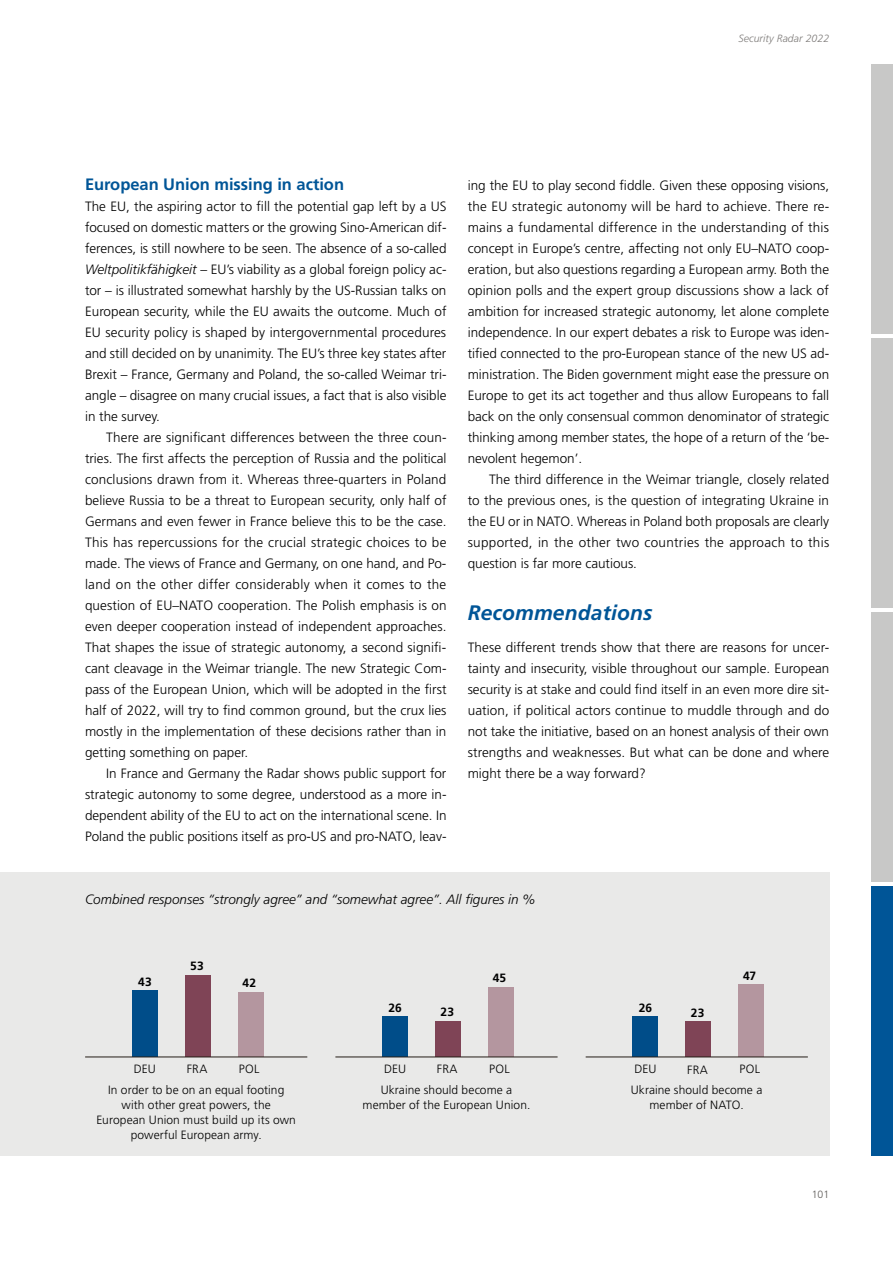
<style>
.page{position:relative;width:893px;height:1263px;background:#fff}
.page>*{position:absolute;margin:0;border:0;box-sizing:border-box;transform-origin:0 0}
.t1{font:italic 700 21px "Frutiger";letter-spacing:.01em;color:#005597}
.t2{font:700 16.5px "Frutiger";color:#005597}
.t3{font:300 13.5px/21px "Frutiger";color:#000;text-align:justify}
.t4{font:italic 300 13.5px "Frutiger";color:#000}
.t5{font:300 12px/15px "Frutiger";letter-spacing:.005em;color:#000;text-align:center}
.t6{font:700 12px "Frutiger";letter-spacing:.015em;color:#000}
.t7{font:italic 300 10.5px "Frutiger";letter-spacing:.005em;color:#7f7c7a}
.t8{font:300 10.5px "Frutiger";color:#605d5a}
.s1{font-style:italic}
</style>
<div class="page">
<div style="left:0;top:872px;width:829px;height:284px;background:#e9e9e8"></div>
<div style="left:238px;top:992px;width:25px;height:65px;background:#b4969f"></div>
<div style="left:185px;top:975px;width:26px;height:82px;background:#7f4456"></div>
<div style="left:132px;top:991px;width:26px;height:66px;background:#004d89"></div>
<div style="left:488px;top:988px;width:26px;height:69px;background:#b4969f"></div>
<div style="left:435px;top:1021px;width:26px;height:36px;background:#7f4456"></div>
<div style="left:382px;top:1017px;width:26px;height:40px;background:#004d89"></div>
<div style="left:738px;top:984px;width:26px;height:73px;background:#b4969f"></div>
<div style="left:685px;top:1022px;width:26px;height:35px;background:#7f4456"></div>
<div style="left:632px;top:1017px;width:26px;height:40px;background:#004d89"></div>
<hr style="left:85px;top:1057px;width:222px;height:1px;background:#29211a">
<hr style="left:335px;top:1057px;width:223px;height:1px;background:#29211a">
<hr style="left:586px;top:1057px;width:222px;height:1px;background:#29211a">
<div style="left:872px;top:64px;width:21px;height:270px;background:#c8c8c7"></div>
<div style="left:872px;top:338px;width:21px;height:270px;background:#c8c8c7"></div>
<div style="left:872px;top:612px;width:21px;height:270px;background:#c8c8c7"></div>
<div style="left:872px;top:886px;width:21px;height:270px;background:#005597"></div>
<p class="t7" style="left:738px;top:33px;width:92px">Security Radar 2022</p>
<p class="t2" style="left:85px;top:174px;width:261px">European Union missing in action</p>
<p class="t3" style="left:85px;top:196px;width:363px">The EU, the aspiring actor to fill the potential gap left by a US focused on domestic matters or the growing Sino-American dif&shy;ferences, is still nowhere to be seen. The absence of a so-called <span class="s1">Weltpolitikfähigkeit</span> – EU’s viability as a global foreign policy ac&shy;tor – is illustrated somewhat harshly by the US-Russian talks on European security, while the EU awaits the outcome. Much of EU security policy is shaped by intergovernmental procedures and still decided on by unanimity. The EU’s three key states after Brexit – France, Germany and Poland, the so-called Weimar tri&shy;angle – disagree on many crucial issues, a fact that is also visible in the survey.</p>
<p class="t3" style="left:85px;top:427px;width:363px;text-indent:21px">There are significant differences between the three coun&shy;tries. The first affects the perception of Russia and the political conclusions drawn from it. Whereas three-quarters in Poland believe Russia to be a threat to European security, only half of Germans and even fewer in France believe this to be the case.<br>This has repercussions for the crucial strategic choices to be made. The views of France and Germany, on one hand, and Po&shy;land on the other differ considerably when it comes to the question of EU–NATO cooperation. The Polish emphasis is on even deeper cooperation instead of independent approaches.<br>That shapes the issue of strategic autonomy, a second signifi&shy;cant cleavage in the Weimar triangle. The new Strategic Com&shy;pass of the European Union, which will be adopted in the first half of 2022, will try to find common ground, but the crux lies mostly in the implementation of these decisions rather than in getting something on paper.</p>
<p class="t3" style="left:85px;top:763px;width:363px;text-indent:21px">In France and Germany the Radar shows public support for strategic autonomy to some degree, understood as a more in&shy;dependent ability of the EU to act on the international scene. In Poland the public positions itself as pro-US and pro-NATO, leav-</p>
<p class="t3" style="left:468px;top:175px;width:363px">ing the EU to play second fiddle. Given these opposing visions, the EU strategic autonomy will be hard to achieve. There re&shy;mains a fundamental difference in the understanding of this concept in Europe’s centre, affecting not only EU–NATO coop&shy;eration, but also questions regarding a European army. Both the opinion polls and the expert group discussions show a lack of ambition for increased strategic autonomy, let alone complete independence. In our expert debates a risk to Europe was iden&shy;tified connected to the pro-European stance of the new US ad&shy;ministration. The Biden government might ease the pressure on Europe to get its act together and thus allow Europeans to fall back on the only consensual common denominator of strategic thinking among member states, the hope of a return of the ‘be&shy;nevolent hegemon’.</p>
<p class="t3" style="left:468px;top:469px;width:363px;text-indent:21px">The third difference in the Weimar triangle, closely related to the previous ones, is the question of integrating Ukraine in the EU or in NATO. Whereas in Poland both proposals are clearly supported, in the other two countries the approach to this question is far more cautious.</p>
<h1 class="t1" style="left:468px;top:601px;width:186px">Recommendations</h1>
<p class="t3" style="left:468px;top:637px;width:363px">These different trends show that there are reasons for uncer&shy;tainty and insecurity, visible throughout our sample. European security is at stake and could find itself in an even more dire sit&shy;uation, if political actors continue to muddle through and do not take the initiative, based on an honest analysis of their own strengths and weaknesses. But what can be done and where might there be a way forward?</p>
<p class="t4" style="left:85px;top:891px;width:452px">Combined responses “strongly agree” and “somewhat agree”. All figures in %</p>
<p class="t6" style="left:190px;top:959px;width:15px">53</p>
<p class="t6" style="left:138px;top:974px;width:15px">43</p>
<p class="t6" style="left:493px;top:970px;width:15px">45</p>
<p class="t6" style="left:440px;top:1005px;width:15px">23</p>
<p class="t6" style="left:242px;top:976px;width:15px">42</p>
<p class="t6" style="left:388px;top:1000px;width:15px">26</p>
<p class="t6" style="left:639px;top:1001px;width:15px">26</p>
<p class="t6" style="left:691px;top:1005px;width:15px">23</p>
<p class="t6" style="left:743px;top:968px;width:15px">47</p>
<p class="t5" style="left:134px;top:1062px;width:24px">DEU</p>
<p class="t5" style="left:187px;top:1062px;width:22px">FRA</p>
<p class="t5" style="left:239px;top:1061px;width:22px">POL</p>
<p class="t5" style="left:384px;top:1062px;width:24px">DEU</p>
<p class="t5" style="left:437px;top:1062px;width:22px">FRA</p>
<p class="t5" style="left:489px;top:1061px;width:22px">POL</p>
<p class="t5" style="left:634px;top:1062px;width:24px">DEU</p>
<p class="t5" style="left:687px;top:1062px;width:22px">FRA</p>
<p class="t5" style="left:739px;top:1061px;width:22px">POL</p>
<p class="t5" style="left:96px;top:1083px;width:201px">In order to be on an equal footing with other great powers, the<br>European Union must build up its own powerful European army.</p>
<p class="t5" style="left:363px;top:1083px;width:169px">Ukraine should become a member of the European Union.</p>
<p class="t5" style="left:631px;top:1083px;width:133px">Ukraine should become a member of NATO.</p>
<p class="t8" style="left:812px;top:1188px;width:19px">101</p>
</div>
